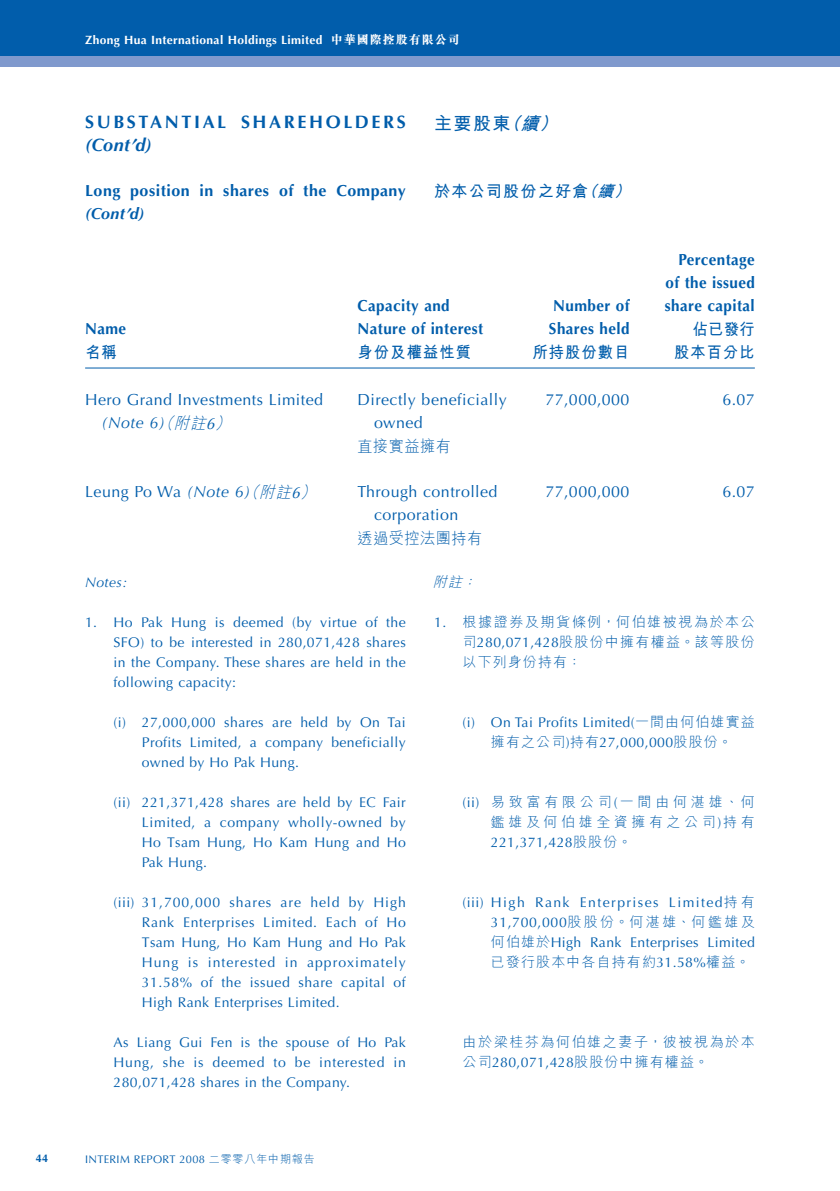
<style>
.page{position:relative;width:840px;height:1191px;background:#fff}
.page>*{position:absolute;margin:0;border:0;box-sizing:border-box;transform-origin:0 0}
.t1{font:700 18px "Optima LT Std";letter-spacing:.145em;color:#015dab}
.t2{font:italic 700 18px "Optima LT Std";color:#015dab}
.t3{font:18px "M Hei HK Bold B5 pc H";color:#015dab}
.t4{font:16px "Optima LT Std";letter-spacing:.03em;color:#015dab}
.t5{font:700 16px/23px "Optima LT Std";letter-spacing:.03em;color:#015dab;text-align:right;scale:.95 1}
.t6{font:700 16px "Optima LT Std";letter-spacing:.03em;color:#015dab}
.t7{font:16px "M Hei HK Bold B5 pc H";letter-spacing:.08em;color:#015dab;scale:.95 1}
.t8{font:16px "M Hei HK Light B5 pc H";letter-spacing:.03em;color:#015dab;scale:.95 1}
.t9{font:16px "M Hei HK Bold B5 pc H";letter-spacing:.08em;color:#015dab}
.t10{font:italic 16px "Optima LT Std";color:#015dab}
.t11{font:italic 700 16px "Optima LT Std";color:#015dab}
.t12{font:14px/20px "Optima LT Std";letter-spacing:.03em;color:#015dab;text-align:justify}
.t13{font:14px/20px "M Hei HK Light B5 pc H";letter-spacing:.115em;color:#015dab;text-align:justify}
.t14{font:14px "M Hei HK Light B5 pc H";letter-spacing:.08em;color:#015dab}
.t15{font:14px/20px "M Hei HK Light B5 pc H";letter-spacing:.255em;color:#015dab;text-align:right}
.t16{font:14px "Optima LT Std";letter-spacing:.1em;color:#015dab}
.t17{font:14px "M Hei HK Light B5 pc H";letter-spacing:.17em;color:#015dab}
.t18{font:italic 14px "Optima LT Std";letter-spacing:.03em;color:#015dab}
.t19{font:italic 14px "M Hei HK Light B5 pc H";color:#015dab}
.t20{font:700 12px "Optima LT Std";letter-spacing:.03em;color:#fff}
.t21{font:11px "Optima LT Std";letter-spacing:.03em;color:#015dab}
.t22{font:700 11px "Optima LT Std";color:#015dab}
.s1{font-family:"M Sung HK Xbold B5 pc H";font-weight:400}
.s2{font-style:italic}
.s3{font-family:"M Hei HK Light B5 pc H"}
.s4{font-style:inherit}
.s5{font-family:"M Hei HK Light B5 pc H";font-style:italic}
.s6{font-family:"Optima LT Std"}
</style>
<div class="page">
<div style="left:0;top:0;width:839px;height:67px;background:#7f99cd"></div>
<div style="left:0;top:0;width:839px;height:55px;background:#015dab"></div>
<hr style="left:85px;top:367px;width:669px;height:1px;background:#015dab">
<p class="t20" style="left:85px;top:35px;width:376px">Zhong Hua International Holdings Limited <span class="s1">中華國際控股有限公司</span></p>
<p class="t1" style="left:85px;top:116px;width:322px">SUBSTANTIAL SHAREHOLDERS</p>
<p class="t2" style="left:85px;top:139px;width:68px">(Cont’d)</p>
<p class="t6" style="left:85px;top:184px;width:322px">Long position in shares of the Company</p>
<p class="t11" style="left:85px;top:207px;width:61px">(Cont’d)</p>
<p class="t3" style="left:434px;top:116px;width:129px">主要股東<span class="s2">（續）</span></p>
<p class="t9" style="left:434px;top:185px;width:201px">於本公司股份之好倉<span class="s2">（續）</span></p>
<p class="t5" style="left:665px;top:251px;width:95px">Percentage of the issued</p>
<p class="t5" style="left:357px;top:297px;width:98px">Capacity and</p>
<p class="t5" style="left:553px;top:297px;width:82px">Number of</p>
<p class="t5" style="left:664px;top:297px;width:96px">share capital</p>
<p class="t5" style="left:85px;top:321px;width:45px">Name</p>
<p class="t5" style="left:357px;top:321px;width:134px">Nature of interest</p>
<p class="t5" style="left:548px;top:321px;width:86px">Shares held</p>
<p class="t7" style="left:692px;top:323px;width:67px">佔已發行</p>
<p class="t7" style="left:85px;top:346px;width:35px">名稱</p>
<p class="t7" style="left:357px;top:346px;width:121px">身份及權益性質</p>
<p class="t7" style="left:532px;top:346px;width:104px">所持股份數目</p>
<p class="t7" style="left:673px;top:346px;width:86px">股本百分比</p>
<p class="t4" style="left:85px;top:393px;width:239px">Hero Grand Investments Limited</p>
<p class="t4" style="left:357px;top:393px;width:150px">Directly beneficially</p>
<p class="t4" style="left:545px;top:393px;width:86px">77,000,000</p>
<p class="t4" style="left:722px;top:393px;width:34px">6.07</p>
<p class="t10" style="left:101px;top:417px;width:134px">(Note 6)<span class="s3">（附註</span><span class="s4">6</span><span class="s3">）</span></p>
<p class="t4" style="left:374px;top:417px;width:50px">owned</p>
<p class="t8" style="left:357px;top:440px;width:100px">直接實益擁有</p>
<p class="t4" style="left:85px;top:486px;width:236px">Leung Po Wa <span class="s2">(Note 6)</span><span class="s5">（附註</span><span class="s2">6</span><span class="s5">）</span></p>
<p class="t4" style="left:357px;top:486px;width:141px">Through controlled</p>
<p class="t4" style="left:545px;top:486px;width:86px">77,000,000</p>
<p class="t4" style="left:722px;top:486px;width:34px">6.07</p>
<p class="t4" style="left:374px;top:508px;width:86px">corporation</p>
<p class="t8" style="left:357px;top:532px;width:133px">透過受控法團持有</p>
<p class="t18" style="left:85px;top:577px;width:43px">Notes:</p>
<p class="t12" style="left:113px;top:616px;width:293px;text-indent:-28px">1. Ho Pak Hung is deemed (by virtue of the SFO) to be interested in 280,071,428 shares in the Company. These shares are held in the following capacity:</p>
<p class="t12" style="left:142px;top:716px;width:265px;text-indent:-28px">(i) 27,000,000 shares are held by On Tai Profits Limited, a company beneficially owned by Ho Pak Hung.</p>
<p class="t12" style="left:142px;top:796px;width:265px;text-indent:-28px">(ii) 221,371,428 shares are held by EC Fair Limited, a company wholly-owned by Ho Tsam Hung, Ho Kam Hung and Ho Pak Hung.</p>
<p class="t12" style="left:142px;top:896px;width:265px;text-indent:-28px">(iii) 31,700,000 shares are held by High Rank Enterprises Limited. Each of Ho Tsam Hung, Ho Kam Hung and Ho Pak Hung is interested in approximately 31.58% of the issued share capital of High Rank Enterprises Limited.</p>
<p class="t12" style="left:113px;top:1036px;width:293px">As Liang Gui Fen is the spouse of Ho Pak Hung, she is deemed to be interested in 280,071,428 shares in the Company.</p>
<p class="t19" style="left:432px;top:577px;width:49px">附註：</p>
<p class="t13" style="left:462px;top:614px;width:293px;text-indent:-28px"><span class="s6">1.</span> 根據證券及期貨條例，何伯雄被視為於本公司<span class="s6">280,071,428</span>股股份中擁有權益。該等股份以下列身份持有：</p>
<p class="t12" style="left:462px;top:716px;width:293px">(i) On Tai Profits Limited(<span class="s3">一間由何伯雄實益</span></p>
<p class="t14" style="left:490px;top:737px;width:243px">擁有之公司<span class="s6">)</span>持有<span class="s6">27,000,000</span>股股份。</p>
<p class="t15" style="left:462px;top:794px;width:293px"><span class="s6">(ii)</span> 易致富有限公司<span class="s6">(</span>一間由何湛雄、何鑑雄及何伯雄全資擁有之公司<span class="s6">)</span>持有</p>
<p class="t12" style="left:490px;top:836px;width:142px">221,371,428<span class="s3">股股份。</span></p>
<p class="t16" style="left:462px;top:897px;width:293px">(iii) High Rank Enterprises Limited<span class="s3">持有</span></p>
<p class="t17" style="left:490px;top:917px;width:265px"><span class="s6">31,700,000</span>股股份。何湛雄、何鑑雄及</p>
<p class="t12" style="left:490px;top:936px;width:265px"><span class="s3">何伯雄於</span>High Rank Enterprises Limited</p>
<p class="t14" style="left:490px;top:957px;width:260px">已發行股本中各自持有約<span class="s6">31.58%</span>權益。</p>
<p class="t13" style="left:462px;top:1034px;width:293px">由於梁桂芬為何伯雄之妻子，彼被視為於本公司<span class="s6">280,071,428</span>股股份中擁有權益。</p>
<p class="t22" style="left:36px;top:1154px;width:14px">44</p>
<p class="t21" style="left:85px;top:1154px;width:231px">INTERIM REPORT 2008 <span class="s3">二零零八年中期報告</span></p>
</div>
